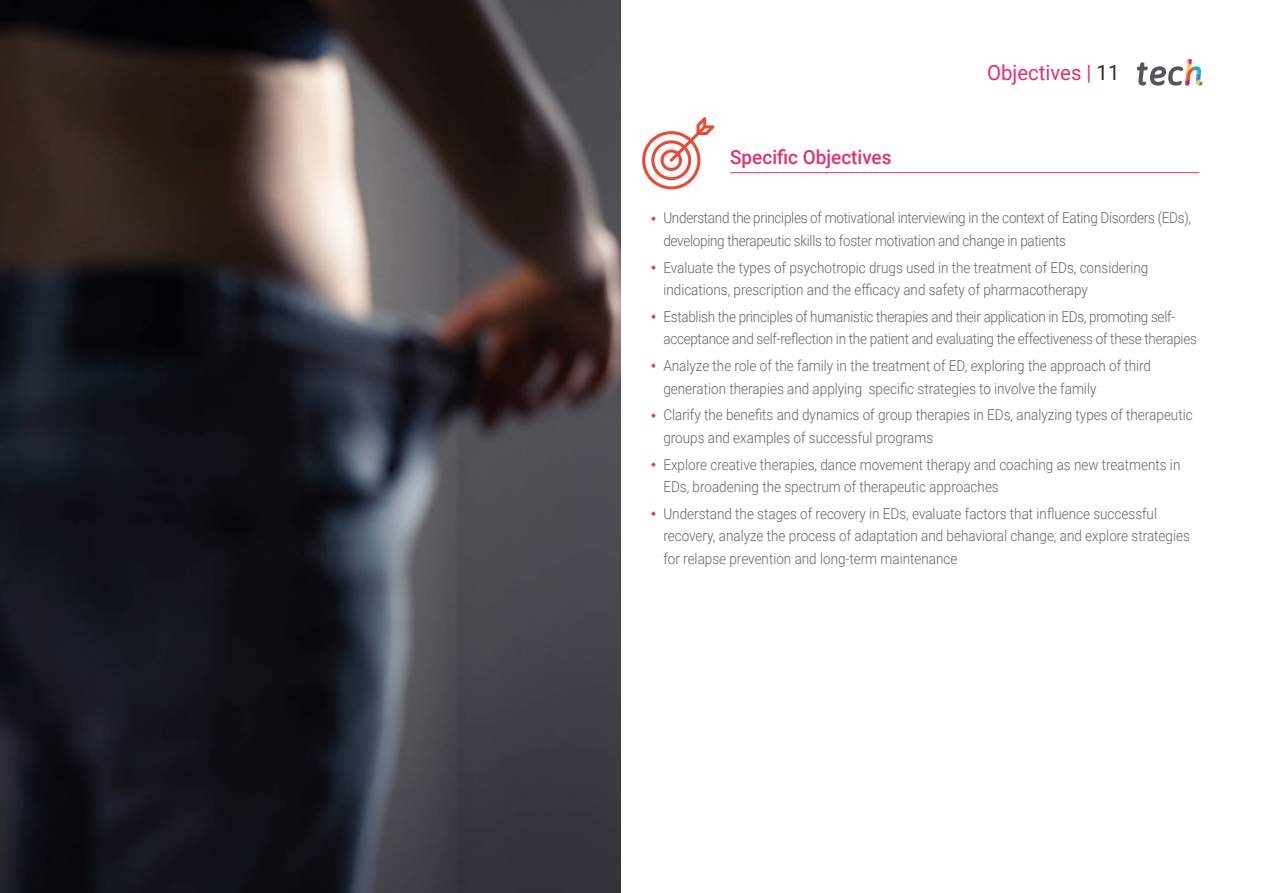
<style>
.page{position:relative;width:1263px;height:893px;background:#fff}
.page>*{position:absolute;margin:0;border:0;box-sizing:border-box;transform-origin:0 0}
.t1{font:21px "Roboto";color:#df3174}
.t2{font:500 19.5px "Roboto";color:#df3174}
.t3{font:300 15px/22.5px "Roboto";color:#61646a;scale:.9 1}
.t4{font:300 15px/22.5px "Roboto";letter-spacing:-.02em;color:#61646a;scale:.9 1}
.s1{color:#312e20}
</style>
<div class="page">
<hr style="left:730px;top:172px;width:469px;height:1px;background:#df3174">
<svg style="left:642px;top:117px;width:72px;height:72px"></svg>
<img style="left:0;top:0;width:621px;height:893px">
<svg style="left:1137px;top:59px;width:65px;height:27px"></svg>
<h2 class="t2" style="left:730px;top:144px;width:163px">Specific Objectives</h2>
<h1 class="t1" style="left:987px;top:57px;width:134px">Objectives | <span class="s1">11</span></h1>
<p class="t4" style="left:663px;top:206px;width:588px">Understand the principles of motivational interviewing in the context of Eating Disorders (EDs), developing therapeutic skills to foster motivation and change in patients</p>
<p class="t3" style="left:663px;top:255px;width:540px">Evaluate the types of psychotropic drugs used in the treatment of EDs, considering indications, prescription and the efficacy and safety of pharmacotherapy</p>
<p class="t4" style="left:663px;top:305px;width:594px">Establish the principles of humanistic therapies and their application in EDs, promoting self&shy;acceptance and self-reflection in the patient and evaluating the effectiveness of these therapies</p>
<p class="t3" style="left:663px;top:354px;width:543px">Analyze the role of the family in the treatment of ED, exploring the approach of third generation therapies and applying specific strategies to involve the family</p>
<p class="t3" style="left:663px;top:403px;width:590px">Clarify the benefits and dynamics of group therapies in EDs, analyzing types of therapeutic groups and examples of successful programs</p>
<p class="t3" style="left:663px;top:452px;width:576px">Explore creative therapies, dance movement therapy and coaching as new treatments in<br>EDs, broadening the spectrum of therapeutic approaches</p>
<p class="t3" style="left:663px;top:502px;width:586px">Understand the stages of recovery in EDs, evaluate factors that influence successful recovery, analyze the process of adaptation and behavioral change, and explore strategies for relapse prevention and long-term maintenance</p>
</div>
